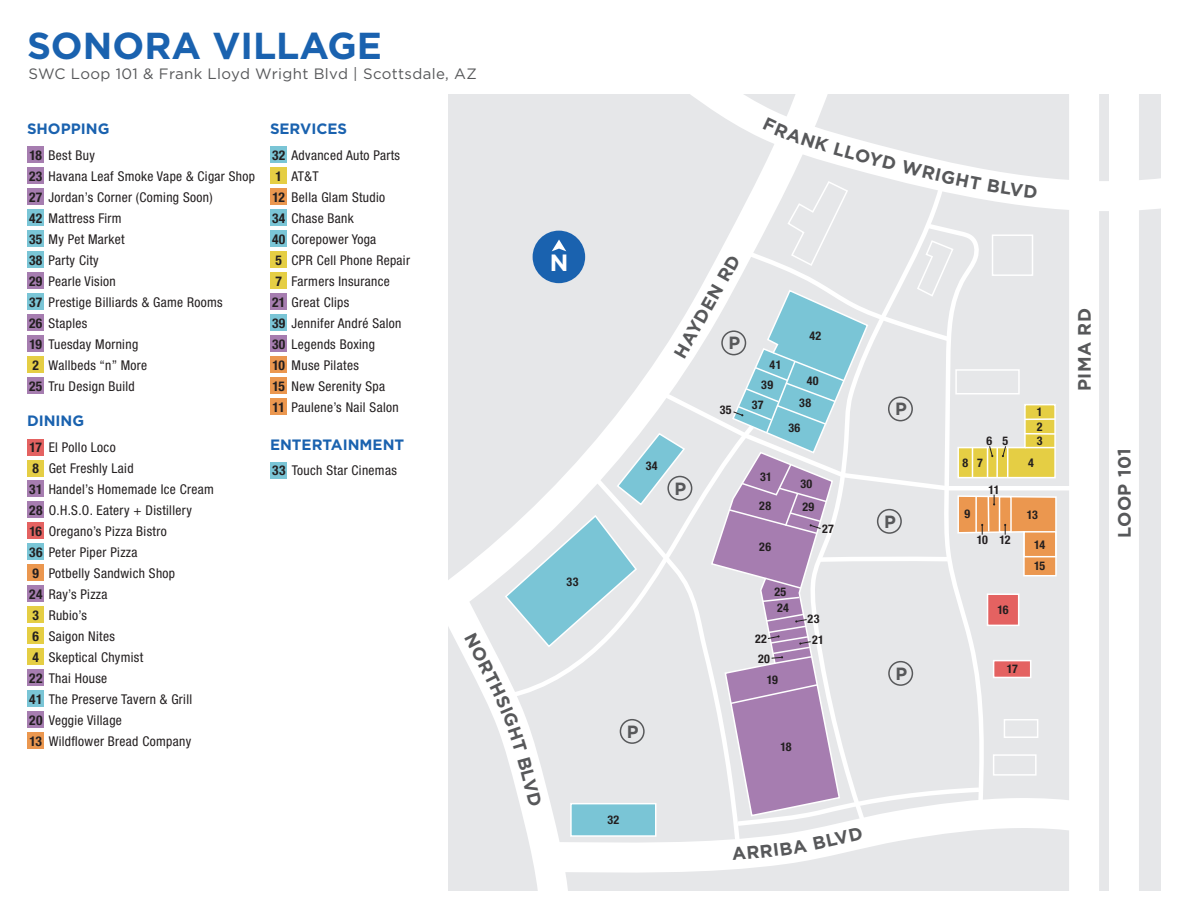
<style>
.page{position:relative;width:1188px;height:918px;background:#fff}
.page>*{position:absolute;margin:0;border:0;box-sizing:border-box;transform-origin:0 0}
.t1{font:700 37.5px "Gotham";color:#1a62af}
.t2{font:700 23.55px "Gotham";color:#fff}
.t3{font:700 18px "Gotham";letter-spacing:.025em;color:#57585a}
.t4{font:700 17.7px "Gotham";color:#57585a}
.t5{font:15px "Gotham";letter-spacing:.025em;color:#57585a}
.t6{font:700 15px "Gotham";color:#1a62af}
.t7{font:condensed 13.5px/21px "Helvetica Neue LT Std";letter-spacing:.025em;color:#231f20}
.t8{font:700 condensed 12px/14.4px "Helvetica Neue LT Std";letter-spacing:.025em;color:#231f20;text-align:justify}
.s1{font-weight:700}
</style>
<div class="page">
<div style="left:448px;top:94px;width:713px;height:797px;background:#e6e7e9"></div>
<svg style="left:1057px;top:178px;width:104px;height:33px"></svg>
<svg style="left:448px;top:94px;width:380px;height:604px"></svg>
<svg style="left:648px;top:383px;width:421px;height:108px"></svg>
<div style="left:1109px;top:94px;width:30px;height:797px;background:#fff"></div>
<div style="left:1069px;top:94px;width:30px;height:797px;background:#fff"></div>
<svg style="left:521px;top:782px;width:548px;height:105px"></svg>
<svg style="left:501px;top:420px;width:227px;height:278px"></svg>
<svg style="left:584px;top:466px;width:160px;height:396px"></svg>
<div style="left:533px;top:231px;width:52px;height:52px;background:#1a62af;border-radius:50%"></div>
<svg style="left:552px;top:240px;width:14px;height:11px"></svg>
<div style="left:620px;top:719px;width:25px;height:25px;border:2px solid #58595b;border-radius:50%"></div>
<div style="left:667px;top:476px;width:25px;height:25px;border:2px solid #58595b;border-radius:50%"></div>
<div style="left:721px;top:330px;width:25px;height:25px;border:2px solid #58595b;border-radius:50%"></div>
<svg style="left:710px;top:451px;width:18px;height:366px"></svg>
<div style="left:570px;top:803px;width:86px;height:34px;background:#7ac5d6;border:2px solid #fff"></div>
<svg style="left:504px;top:514px;width:134px;height:135px"></svg>
<svg style="left:616px;top:432px;width:70px;height:75px"></svg>
<div style="left:27px;top:146px;width:17px;height:17px;background:#a67db0"></div>
<div style="left:27px;top:230px;width:17px;height:17px;background:#7ac5d6"></div>
<div style="left:27px;top:167px;width:17px;height:17px;background:#a67db0"></div>
<div style="left:27px;top:209px;width:17px;height:17px;background:#7ac5d6"></div>
<div style="left:27px;top:251px;width:17px;height:17px;background:#7ac5d6"></div>
<div style="left:27px;top:272px;width:17px;height:17px;background:#a67db0"></div>
<div style="left:27px;top:188px;width:17px;height:17px;background:#a67db0"></div>
<div style="left:27px;top:293px;width:17px;height:17px;background:#7ac5d6"></div>
<div style="left:27px;top:314px;width:17px;height:17px;background:#a67db0"></div>
<div style="left:27px;top:335px;width:17px;height:17px;background:#a67db0"></div>
<div style="left:27px;top:356px;width:17px;height:17px;background:#e5ce44"></div>
<div style="left:27px;top:377px;width:17px;height:17px;background:#a67db0"></div>
<div style="left:27px;top:439px;width:17px;height:16px;background:#e46261"></div>
<div style="left:27px;top:460px;width:17px;height:16px;background:#e5ce44"></div>
<div style="left:27px;top:627px;width:17px;height:17px;background:#e5ce44"></div>
<div style="left:27px;top:501px;width:17px;height:17px;background:#a67db0"></div>
<div style="left:27px;top:480px;width:17px;height:17px;background:#a67db0"></div>
<div style="left:27px;top:522px;width:17px;height:17px;background:#e46261"></div>
<div style="left:27px;top:543px;width:17px;height:17px;background:#7ac5d6"></div>
<div style="left:27px;top:564px;width:17px;height:17px;background:#eb974f"></div>
<div style="left:27px;top:585px;width:17px;height:17px;background:#a67db0"></div>
<div style="left:27px;top:606px;width:17px;height:17px;background:#e5ce44"></div>
<div style="left:27px;top:648px;width:17px;height:17px;background:#e5ce44"></div>
<div style="left:27px;top:669px;width:17px;height:17px;background:#a67db0"></div>
<div style="left:27px;top:690px;width:17px;height:17px;background:#7ac5d6"></div>
<div style="left:27px;top:711px;width:17px;height:17px;background:#a67db0"></div>
<div style="left:27px;top:732px;width:17px;height:17px;background:#eb974f"></div>
<div style="left:270px;top:146px;width:17px;height:17px;background:#7ac5d6"></div>
<div style="left:270px;top:167px;width:17px;height:17px;background:#e5ce44"></div>
<div style="left:270px;top:209px;width:17px;height:17px;background:#7ac5d6"></div>
<div style="left:270px;top:188px;width:17px;height:17px;background:#eb974f"></div>
<div style="left:270px;top:230px;width:17px;height:17px;background:#7ac5d6"></div>
<div style="left:270px;top:251px;width:17px;height:17px;background:#e5ce44"></div>
<div style="left:270px;top:272px;width:17px;height:17px;background:#e5ce44"></div>
<div style="left:270px;top:356px;width:17px;height:17px;background:#eb974f"></div>
<div style="left:270px;top:293px;width:17px;height:17px;background:#a67db0"></div>
<div style="left:270px;top:314px;width:17px;height:17px;background:#7ac5d6"></div>
<div style="left:270px;top:335px;width:17px;height:17px;background:#a67db0"></div>
<div style="left:270px;top:377px;width:17px;height:17px;background:#eb974f"></div>
<div style="left:270px;top:398px;width:17px;height:17px;background:#eb974f"></div>
<div style="left:270px;top:463px;width:17px;height:16px;background:#7ac5d6"></div>
<svg style="left:490px;top:682px;width:52px;height:125px"></svg>
<svg style="left:728px;top:118px;width:329px;height:742px"></svg>
<h1 class="t1" style="left:27px;top:21px;width:356px">SONORA VILLAGE</h1>
<p class="t5" style="left:28px;top:64px;width:450px">SWC Loop 101 &amp; Frank Lloyd Wright Blvd | Scottsdale, AZ</p>
<p class="t6" style="left:27px;top:119px;width:84px">SHOPPING</p>
<p class="t7" style="left:29px;top:144px;width:228px"><span class="s1">18</span> Best Buy<br><span class="s1">23</span> Havana Leaf Smoke Vape &amp; Cigar Shop<br><span class="s1">27</span> Jordan’s Corner (Coming Soon)<br><span class="s1">42</span> Mattress Firm<br><span class="s1">35</span> My Pet Market<br><span class="s1">38</span> Party City<br><span class="s1">29</span> Pearle Vision<br><span class="s1">37</span> Prestige Billiards &amp; Game Rooms<br><span class="s1">26</span> Staples<br><span class="s1">19</span> Tuesday Morning<br><span class="s1">2</span> Wallbeds “n” More<br><span class="s1">25</span> Tru Design Build</p>
<p class="t6" style="left:27px;top:411px;width:59px">DINING</p>
<p class="t7" style="left:29px;top:437px;width:186px"><span class="s1">17</span> El Pollo Loco<br><span class="s1">8</span> Get Freshly Laid<br><span class="s1">31</span> Handel’s Homemade Ice Cream<br><span class="s1">28</span> O.H.S.O. Eatery + Distillery<br><span class="s1">16</span> Oregano’s Pizza Bistro<br><span class="s1">36</span> Peter Piper Pizza<br><span class="s1">9</span> Potbelly Sandwich Shop<br><span class="s1">24</span> Ray’s Pizza<br><span class="s1">3</span> Rubio’s<br><span class="s1">6</span> Saigon Nites<br><span class="s1">4</span> Skeptical Chymist<br><span class="s1">22</span> Thai House<br><span class="s1">41</span> The Preserve Tavern &amp; Grill<br><span class="s1">20</span> Veggie Village<br><span class="s1">13</span> Wildflower Bread Company</p>
<p class="t6" style="left:270px;top:119px;width:79px">SERVICES</p>
<p class="t7" style="left:272px;top:144px;width:139px"><span class="s1">32</span> Advanced Auto Parts<br><span class="s1">1</span> AT&amp;T<br><span class="s1">12</span> Bella Glam Studio<br><span class="s1">34</span> Chase Bank<br><span class="s1">40</span> Corepower Yoga<br><span class="s1">5</span> CPR Cell Phone Repair<br><span class="s1">7</span> Farmers Insurance<br><span class="s1">21</span> Great Clips<br><span class="s1">39</span> Jennifer André Salon<br><span class="s1">30</span> Legends Boxing<br><span class="s1">10</span> Muse Pilates<br><span class="s1">15</span> New Serenity Spa<br><span class="s1">11</span> Paulene’s Nail Salon</p>
<p class="t6" style="left:270px;top:435px;width:136px">ENTERTAINMENT</p>
<p class="t7" style="left:272px;top:460px;width:126px"><span class="s1">33</span> Touch Star Cinemas</p>
<h3 class="t3" style="left:480px;top:628px;width:57px;rotate:63deg">NORT</h3>
<h2 class="t2" style="left:550px;top:247px;width:20px">N</h2>
<p class="t8" style="left:567px;top:574px;width:13px">33</p>
<p class="t8" style="left:646px;top:459px;width:13px">34</p>
<h3 class="t3" style="left:668px;top:350px;width:117px;rotate:-60deg">HAYDEN RD</h3>
<h3 class="t4" style="left:728px;top:331px;width:13px">P</h3>
<p class="t8" style="left:720px;top:402px;width:13px">35</p>
<p class="t8" style="left:770px;top:357px;width:13px">41</p>
<p class="t8" style="left:761px;top:378px;width:13px">39</p>
<p class="t8" style="left:752px;top:397px;width:13px">37</p>
<p class="t8" style="left:810px;top:329px;width:13px">42</p>
<p class="t8" style="left:807px;top:374px;width:13px">40</p>
<p class="t8" style="left:799px;top:396px;width:13px">38</p>
<p class="t8" style="left:789px;top:420px;width:13px">36</p>
<h3 class="t4" style="left:675px;top:477px;width:13px">P</h3>
<p class="t8" style="left:760px;top:470px;width:13px">31</p>
<p class="t8" style="left:800px;top:477px;width:13px">30</p>
<p class="t8" style="left:759px;top:498px;width:13px">28</p>
<p class="t8" style="left:803px;top:500px;width:13px">29</p>
<p class="t8" style="left:759px;top:540px;width:13px">26</p>
<p class="t8" style="left:822px;top:522px;width:13px">27</p>
<p class="t8" style="left:774px;top:584px;width:13px">25</p>
<p class="t8" style="left:777px;top:601px;width:13px">24</p>
<p class="t8" style="left:808px;top:611px;width:13px">23</p>
<p class="t8" style="left:755px;top:632px;width:13px">22</p>
<p class="t8" style="left:812px;top:633px;width:13px">21</p>
<p class="t8" style="left:758px;top:651px;width:13px">20</p>
<p class="t8" style="left:767px;top:672px;width:13px">19</p>
<h3 class="t4" style="left:627px;top:720px;width:13px">P</h3>
<p class="t8" style="left:781px;top:740px;width:13px">18</p>
<p class="t8" style="left:607px;top:812px;width:13px">32</p>
<h3 class="t4" style="left:895px;top:397px;width:13px">P</h3>
<h3 class="t4" style="left:884px;top:510px;width:13px">P</h3>
<h3 class="t4" style="left:895px;top:662px;width:13px">P</h3>
<p class="t8" style="left:986px;top:433px;width:23px">6 5</p>
<p class="t8" style="left:963px;top:455px;width:22px">8 7</p>
<p class="t8" style="left:965px;top:506px;width:7px">9</p>
<p class="t8" style="left:989px;top:482px;width:13px">11</p>
<p class="t8" style="left:977px;top:532px;width:13px">10</p>
<p class="t8" style="left:1000px;top:532px;width:13px">12</p>
<p class="t8" style="left:998px;top:602px;width:13px">16</p>
<p class="t8" style="left:1037px;top:405px;width:7px">1<br>2<br>3</p>
<p class="t8" style="left:1028px;top:455px;width:7px">4</p>
<p class="t8" style="left:1027px;top:508px;width:13px">13</p>
<p class="t8" style="left:1034px;top:534px;width:13px;line-height:20.9px">14<br>15</p>
<p class="t8" style="left:1007px;top:662px;width:13px">17</p>
<h3 class="t3" style="left:1073px;top:391px;width:85px;rotate:-90deg">PIMA RD</h3>
<h3 class="t3" style="left:1112px;top:538px;width:91px;rotate:-90deg">LOOP 101</h3>
</div>
